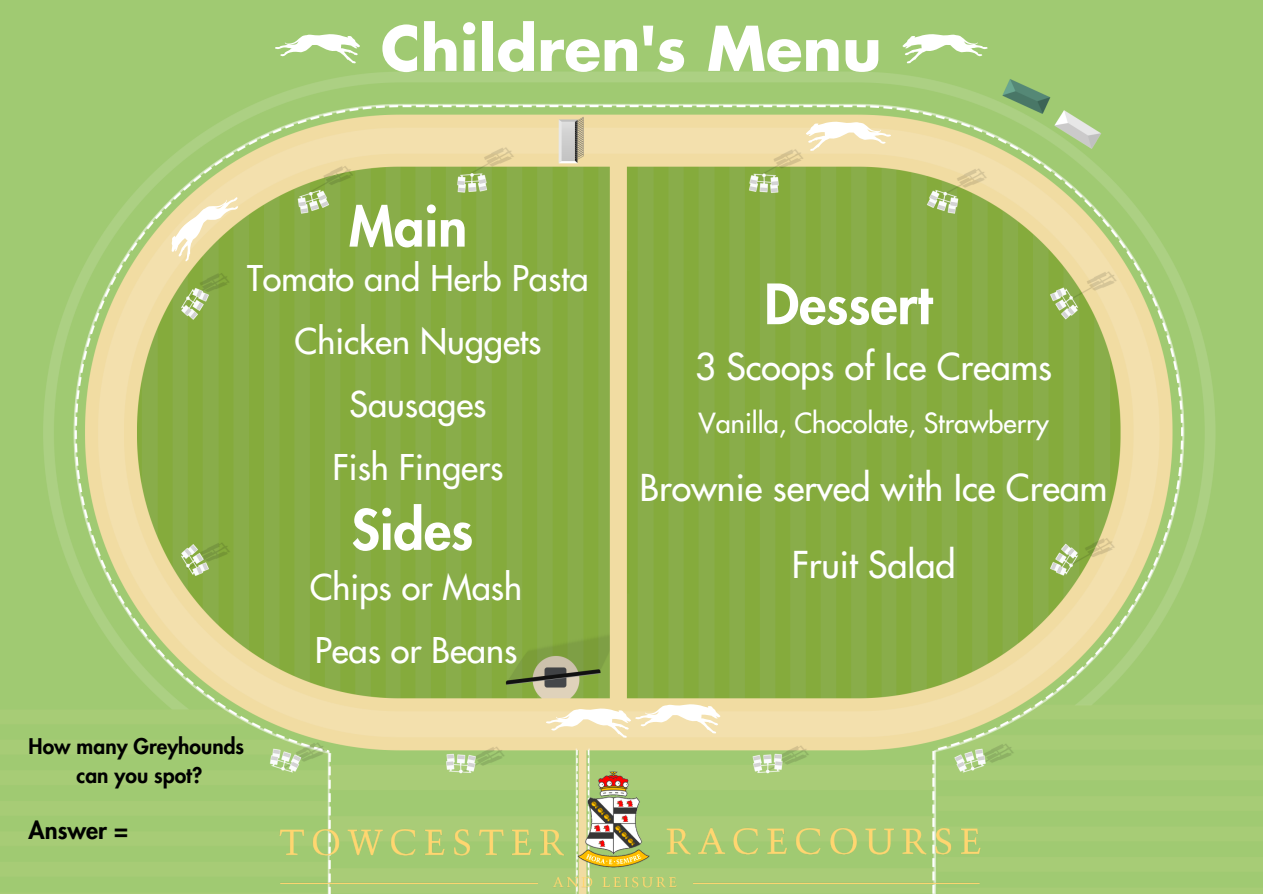
<style>
.page{position:relative;width:1263px;height:894px;background:#fff}
.page>*{position:absolute;margin:0;border:0;box-sizing:border-box;transform-origin:0 0}
.t1{font:700 60px "Futura LT";color:#fff}
.t2{font:800 54px "Futura LT";color:#fff}
.t3{font:36px "Futura LT";color:#fff}
.t4{font:34.5px "Futura LT";color:#fff}
.t5{font:27px "Futura LT";color:#fff}
.t6{font:800 24px "Futura LT";color:#000}
.t7{font:800 21px "Futura LT";color:#000}
</style>
<div class="page">
<img style="left:0;top:0;width:1263px;height:893px">
<img style="left:275px;top:768px;width:712px;height:125px">
<svg style="left:546px;top:704px;width:174px;height:33px"></svg>
<svg style="left:806px;top:122px;width:85px;height:29px"></svg>
<svg style="left:275px;top:34px;width:85px;height:29px"></svg>
<svg style="left:902px;top:34px;width:86px;height:29px"></svg>
<svg style="left:164px;top:187px;width:84px;height:78px"></svg>
<p class="t1" style="left:381px;top:8px;width:502px">Children's Menu</p>
<p class="t2" style="left:349px;top:190px;width:120px">Main</p>
<p class="t4" style="left:247px;top:256px;width:343px">Tomato and Herb Pasta</p>
<p class="t4" style="left:295px;top:319px;width:248px">Chicken Nuggets</p>
<p class="t4" style="left:349px;top:382px;width:138px">Sausages</p>
<p class="t4" style="left:333px;top:445px;width:172px">Fish Fingers</p>
<p class="t7" style="left:29px;top:731px;width:217px">How many Greyhounds</p>
<p class="t7" style="left:76px;top:761px;width:127px">can you spot?</p>
<p class="t6" style="left:29px;top:814px;width:101px">Answer =</p>
<p class="t2" style="left:351px;top:493px;width:123px">Sides</p>
<p class="t4" style="left:310px;top:564px;width:214px">Chips or Mash</p>
<p class="t4" style="left:315px;top:627px;width:204px">Peas or Beans</p>
<p class="t2" style="left:764px;top:268px;width:169px">Dessert</p>
<p class="t3" style="left:695px;top:343px;width:358px">3 Scoops of Ice Creams</p>
<p class="t5" style="left:699px;top:405px;width:352px">Vanilla, Chocolate, Strawberry</p>
<p class="t3" style="left:640px;top:464px;width:469px">Brownie served with Ice Cream</p>
<p class="t3" style="left:792px;top:541px;width:165px">Fruit Salad</p>
</div>
